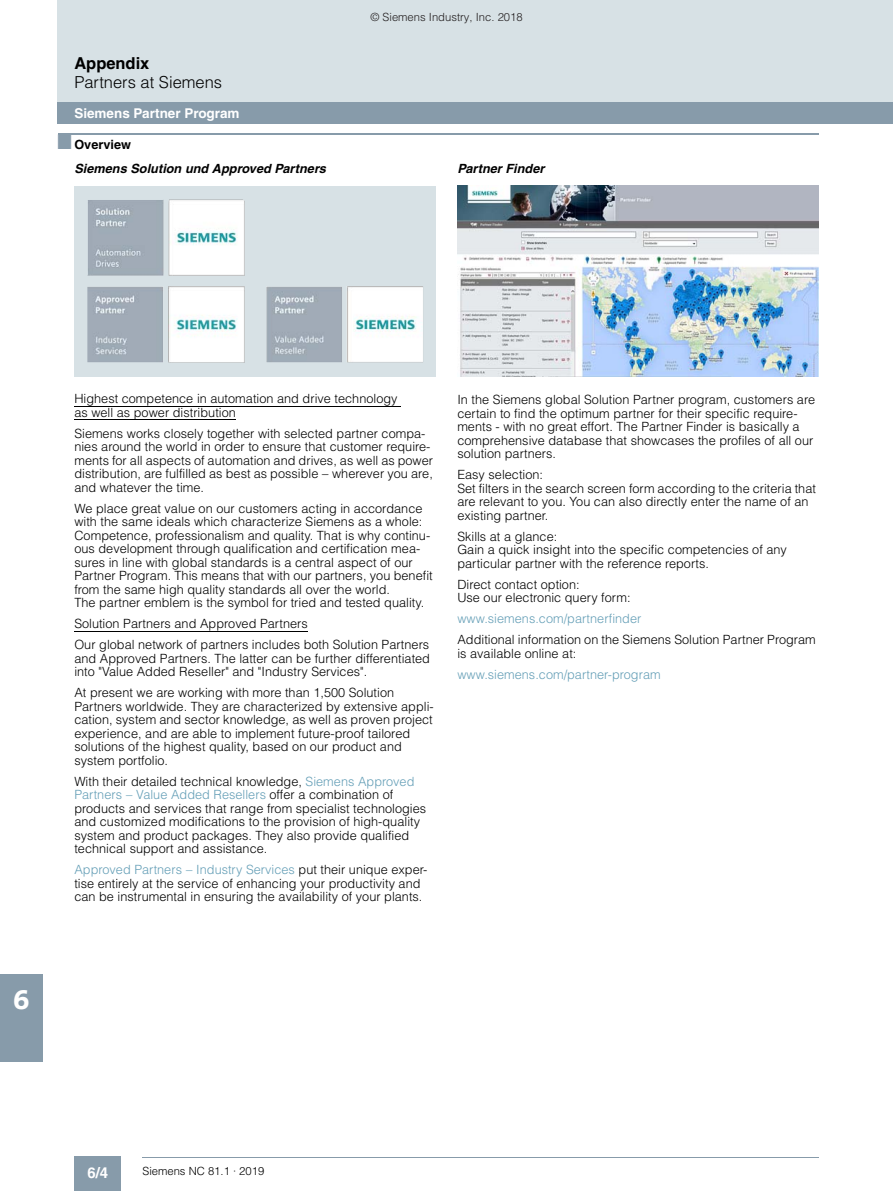
<style>
.page{position:relative;width:893px;height:1191px;background:#fff}
.page>*{position:absolute;margin:0;border:0;box-sizing:border-box;transform-origin:0 0}
.t1{font:900 27px "Siemens Sans";color:#fff}
.t2{font:300 16.5px "Helvetica";color:#000}
.t3{font:700 16.5px "Helvetica";color:#000}
.t4{font:700 15px "Helvetica";color:#fff}
.t5{font:700 13.5px "Helvetica";color:#fff}
.t6{font:300 12.75px/13.5px "Helvetica";letter-spacing:.005em;color:#000}
.t7{font:300 12.75px "Helvetica";letter-spacing:.005em;color:#659fb7}
.t8{font:italic 700 12.75px/24px "Helvetica";color:#000}
.t9{font:300 11.25px "Helvetica";color:#231f20}
.t10{font:300 11.25px "Helvetica";letter-spacing:-.005em;color:#000}
.s1{color:#879baa}
.s2{font-style:normal}
.s3{color:#659fb7}
</style>
<div class="page">
<div style="left:57px;top:102px;width:835px;height:22px;background:#879baa"></div>
<div style="left:57px;top:0;width:835px;height:102px;background:#d7e1e5"></div>
<div style="left:74px;top:1157px;width:47px;height:34px;background:#879baa"></div>
<div style="left:0;top:974px;width:42px;height:87px;background:#879baa"></div>
<hr style="left:142px;top:1157px;width:677px;height:1px;background:#879baa">
<hr style="left:58px;top:134px;width:761px;height:1px;background:#879baa">
<hr style="left:74px;top:406px;width:327px;height:1px;background:#000">
<hr style="left:74px;top:419px;width:162px;height:1px;background:#000">
<hr style="left:74px;top:631px;width:234px;height:1px;background:#000">
<div style="left:74px;top:186px;width:362px;height:191px;background:#d7e1e5"></div>
<img style="left:87px;top:200px;width:336px;height:163px">
<img style="left:457px;top:186px;width:362px;height:191px">
<p class="t3" style="left:74px;top:57px;width:77px">Appendix</p>
<p class="t2" style="left:74px;top:76px;width:149px">Partners at Siemens</p>
<p class="t5" style="left:74px;top:108px;width:167px">Siemens Partner Program</p>
<p class="t8" style="left:74px;top:134px;width:253px;text-indent:-17px"><span class="s1">■</span> <span class="s2">Overview<br></span>Siemens Solution und Approved Partners</p>
<p class="t9" style="left:370px;top:13px;width:154px">© Siemens Industry, Inc. 2018</p>
<p class="t8" style="left:457px;top:158px;width:88px">Partner Finder</p>
<h1 class="t1" style="left:13px;top:983px;width:19px">6</h1>
<p class="t6" style="left:74px;top:393px;width:325px">Highest competence in automation and drive technology as well as power distribution</p>
<p class="t6" style="left:74px;top:428px;width:360px">Siemens works closely together with selected partner compa&shy;nies around the world in order to ensure that customer require&shy;ments for all aspects of automation and drives, as well as power distribution, are fulfilled as best as possible wherever you are, and whatever the time.</p>
<p class="t6" style="left:74px;top:503px;width:360px">We place great value on our customers acting in accordance with the same ideals which characterize Siemens as a whole:<br>Competence, professionalism and quality. That is why continu&shy;ous development through qualification and certification mea&shy;sures in line with global standards is a central aspect of our Partner Program. This means that with our partners, you benefit from the same high quality standards all over the world.<br>The partner emblem is the symbol for tried and tested quality.</p>
<p class="t6" style="left:74px;top:614px;width:356px;line-height:21px">Solution Partners and Approved Partners<br>Our global network of partners includes both Solution Partners</p>
<p class="t6" style="left:74px;top:653px;width:357px">and Approved Partners. The latter can be further differentiated into "Value Added Reseller" and "Industry Services".</p>
<p class="t6" style="left:74px;top:687px;width:361px">At present we are working with more than 1,500 Solution Partners worldwide. They are characterized by extensive appli&shy;cation, system and sector knowledge, as well as proven project experience, and are able to implement future-proof tailored solutions of the highest quality, based on our product and system portfolio.</p>
<p class="t6" style="left:74px;top:775px;width:353px">With their detailed technical knowledge, <span class="s3">Siemens Approved Partners Value Added Resellers</span> offer a combination of products and services that range from specialist technologies and customized modifications to the provision of high-quality system and product packages. They also provide qualified technical support and assistance.</p>
<p class="t6" style="left:74px;top:864px;width:354px"><span class="s3">Approved Partners Industry Services</span> put their unique exper&shy;tise entirely at the service of enhancing your productivity and can be instrumental in ensuring the availability of your plants.</p>
<p class="t6" style="left:457px;top:394px;width:359px">In the Siemens global Solution Partner program, customers are certain to find the optimum partner for their specific require&shy;ments - with no great effort. The Partner Finder is basically a comprehensive database that showcases the profiles of all our solution partners.</p>
<p class="t6" style="left:457px;top:469px;width:360px">Easy selection:<br>Set filters in the search screen form according to the criteria that are relevant to you. You can also directly enter the name of an existing partner.</p>
<p class="t6" style="left:457px;top:530px;width:331px">Skills at a glance:<br>Gain a quick insight into the specific competencies of any particular partner with the reference reports.</p>
<p class="t6" style="left:457px;top:579px;width:175px">Direct contact option:<br>Use our electronic query form:</p>
<p class="t7" style="left:457px;top:614px;width:185px">www.siemens.com/partnerfinder</p>
<p class="t6" style="left:457px;top:634px;width:360px">Additional information on the Siemens Solution Partner Program is available online at:</p>
<p class="t7" style="left:457px;top:669px;width:205px">www.siemens.com/partner-program</p>
<p class="t4" style="left:87px;top:1167px;width:22px">6/4</p>
<p class="t10" style="left:142px;top:1167px;width:123px">Siemens NC 81.1 · 2019</p>
</div>
